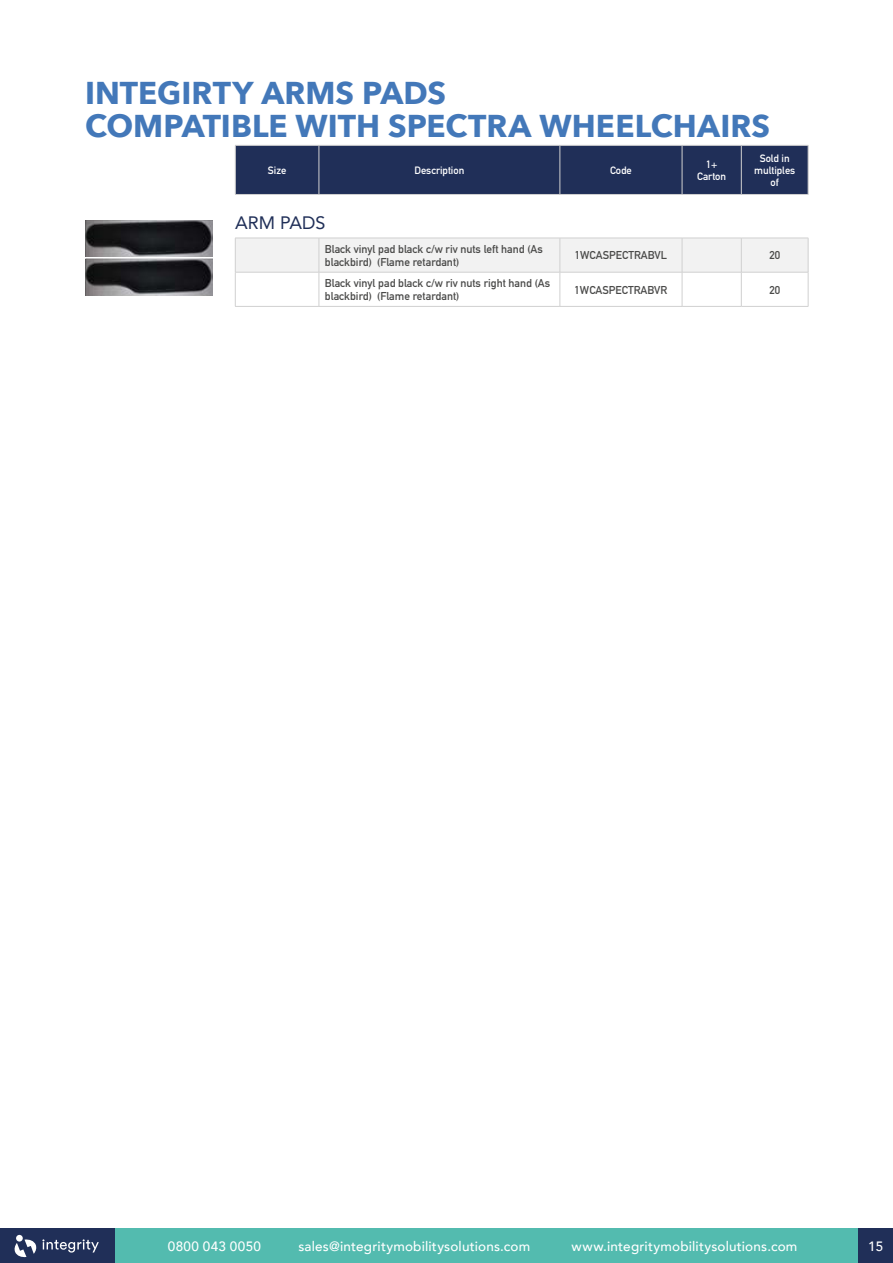
<style>
.page{position:relative;width:893px;height:1263px;background:#fff}
.page>*{position:absolute;margin:0;border:0;box-sizing:border-box;transform-origin:0 0}
.t1{font:700 31.5px/33px "Avenir Next";color:#4378b9}
.t2{font:18px "Avenir";color:#202f58}
.t3{font:500 13.5px "Avenir";letter-spacing:.015em;color:#fff}
.t4{font:700 11.25px/13.5px "DIN Alternate";color:#4a4a49}
.t5{font:700 10.5px/12px "DIN Alternate";color:#fff;text-align:center}
</style>
<div class="page">
<div style="left:0;top:1229px;width:893px;height:34px;background:#53bbaf"></div>
<div style="left:0;top:1229px;width:115px;height:34px;background:#202f58"></div>
<div style="left:858px;top:1229px;width:35px;height:34px;background:#202f58"></div>
<svg style="left:14px;top:1239px;width:85px;height:19px"></svg>
<div style="left:16px;top:1235px;width:7px;height:6px;background:#fff;border-radius:50%"></div>
<div style="left:236px;top:146px;width:572px;height:48px;background:#202f58"></div>
<svg style="left:236px;top:239px;width:572px;height:67px"></svg>
<hr style="left:235px;top:146px;width:1px;height:48px;background:#d0d0d0">
<hr style="left:319px;top:146px;width:1px;height:48px;background:#d0d0d0">
<hr style="left:560px;top:146px;width:1px;height:48px;background:#d0d0d0">
<hr style="left:682px;top:146px;width:1px;height:48px;background:#d0d0d0">
<hr style="left:741px;top:146px;width:1px;height:48px;background:#d0d0d0">
<hr style="left:808px;top:146px;width:1px;height:48px;background:#d0d0d0">
<hr style="left:235px;top:194px;width:84px;height:1px;background:#d0d0d0">
<hr style="left:319px;top:194px;width:241px;height:1px;background:#d0d0d0">
<hr style="left:560px;top:194px;width:122px;height:1px;background:#d0d0d0">
<hr style="left:682px;top:194px;width:59px;height:1px;background:#d0d0d0">
<hr style="left:741px;top:194px;width:67px;height:1px;background:#d0d0d0">
<hr style="left:235px;top:238px;width:84px;height:1px;background:#d0d0d0">
<hr style="left:235px;top:238px;width:1px;height:34px;background:#d0d0d0">
<hr style="left:319px;top:238px;width:241px;height:1px;background:#d0d0d0">
<hr style="left:319px;top:238px;width:1px;height:34px;background:#d0d0d0">
<hr style="left:560px;top:238px;width:122px;height:1px;background:#d0d0d0">
<hr style="left:560px;top:238px;width:1px;height:34px;background:#d0d0d0">
<hr style="left:682px;top:238px;width:59px;height:1px;background:#d0d0d0">
<hr style="left:682px;top:238px;width:1px;height:34px;background:#d0d0d0">
<hr style="left:741px;top:238px;width:67px;height:1px;background:#d0d0d0">
<hr style="left:741px;top:238px;width:1px;height:34px;background:#d0d0d0">
<hr style="left:808px;top:238px;width:1px;height:34px;background:#d0d0d0">
<hr style="left:235px;top:272px;width:1px;height:34px;background:#d0d0d0">
<hr style="left:319px;top:272px;width:1px;height:34px;background:#d0d0d0">
<hr style="left:560px;top:272px;width:1px;height:34px;background:#d0d0d0">
<hr style="left:682px;top:272px;width:59px;height:1px;background:#d0d0d0">
<hr style="left:682px;top:272px;width:1px;height:34px;background:#d0d0d0">
<hr style="left:741px;top:272px;width:1px;height:34px;background:#d0d0d0">
<hr style="left:808px;top:272px;width:1px;height:34px;background:#d0d0d0">
<hr style="left:235px;top:306px;width:84px;height:1px;background:#d0d0d0">
<hr style="left:319px;top:306px;width:241px;height:1px;background:#d0d0d0">
<hr style="left:560px;top:306px;width:122px;height:1px;background:#d0d0d0">
<hr style="left:682px;top:306px;width:59px;height:1px;background:#d0d0d0">
<hr style="left:741px;top:306px;width:67px;height:1px;background:#d0d0d0">
<hr style="left:235px;top:272px;width:84px;height:1px;background:#d0d0d0">
<hr style="left:319px;top:272px;width:241px;height:1px;background:#d0d0d0">
<hr style="left:560px;top:272px;width:122px;height:1px;background:#d0d0d0">
<hr style="left:741px;top:272px;width:67px;height:1px;background:#d0d0d0">
<hr style="left:235px;top:145px;width:84px;height:1px;background:#d0d0d0">
<hr style="left:319px;top:145px;width:241px;height:1px;background:#d0d0d0">
<hr style="left:560px;top:145px;width:122px;height:1px;background:#d0d0d0">
<hr style="left:682px;top:145px;width:59px;height:1px;background:#d0d0d0">
<hr style="left:741px;top:145px;width:67px;height:1px;background:#d0d0d0">
<img style="left:85px;top:220px;width:128px;height:37px">
<img style="left:85px;top:259px;width:128px;height:37px">
<h1 class="t1" style="left:85px;top:76px;width:687px">INTEGIRTY ARMS PADS<br>COMPATIBLE WITH SPECTRA WHEELCHAIRS</h1>
<p class="t5" style="left:268px;top:164px;width:20px">Size</p>
<p class="t5" style="left:414px;top:164px;width:51px">Description</p>
<p class="t5" style="left:610px;top:164px;width:23px">Code</p>
<p class="t5" style="left:697px;top:158px;width:30px">1+<br>Carton</p>
<p class="t5" style="left:754px;top:152px;width:43px">Sold in multiples of</p>
<h2 class="t2" style="left:235px;top:209px;width:92px">ARM PADS</h2>
<p class="t4" style="left:325px;top:241px;width:219px">Black vinyl pad black c/w riv nuts left hand (As blackbird) (Flame retardant)</p>
<p class="t4" style="left:575px;top:248px;width:94px">1WCASPECTRABVL</p>
<p class="t4" style="left:769px;top:248px;width:12px">20</p>
<p class="t4" style="left:325px;top:275px;width:227px">Black vinyl pad black c/w riv nuts right hand (As blackbird) (Flame retardant)</p>
<p class="t4" style="left:575px;top:282px;width:94px">1WCASPECTRABVR</p>
<p class="t4" style="left:769px;top:282px;width:12px">20</p>
<p class="t3" style="left:168px;top:1234px;width:95px">0800 043 0050</p>
<p class="t3" style="left:298px;top:1234px;width:233px">sales@integritymobilitysolutions.com</p>
<p class="t3" style="left:572px;top:1234px;width:227px">www.integritymobilitysolutions.com</p>
<p class="t3" style="left:868px;top:1235px;width:17px">15</p>
</div>
